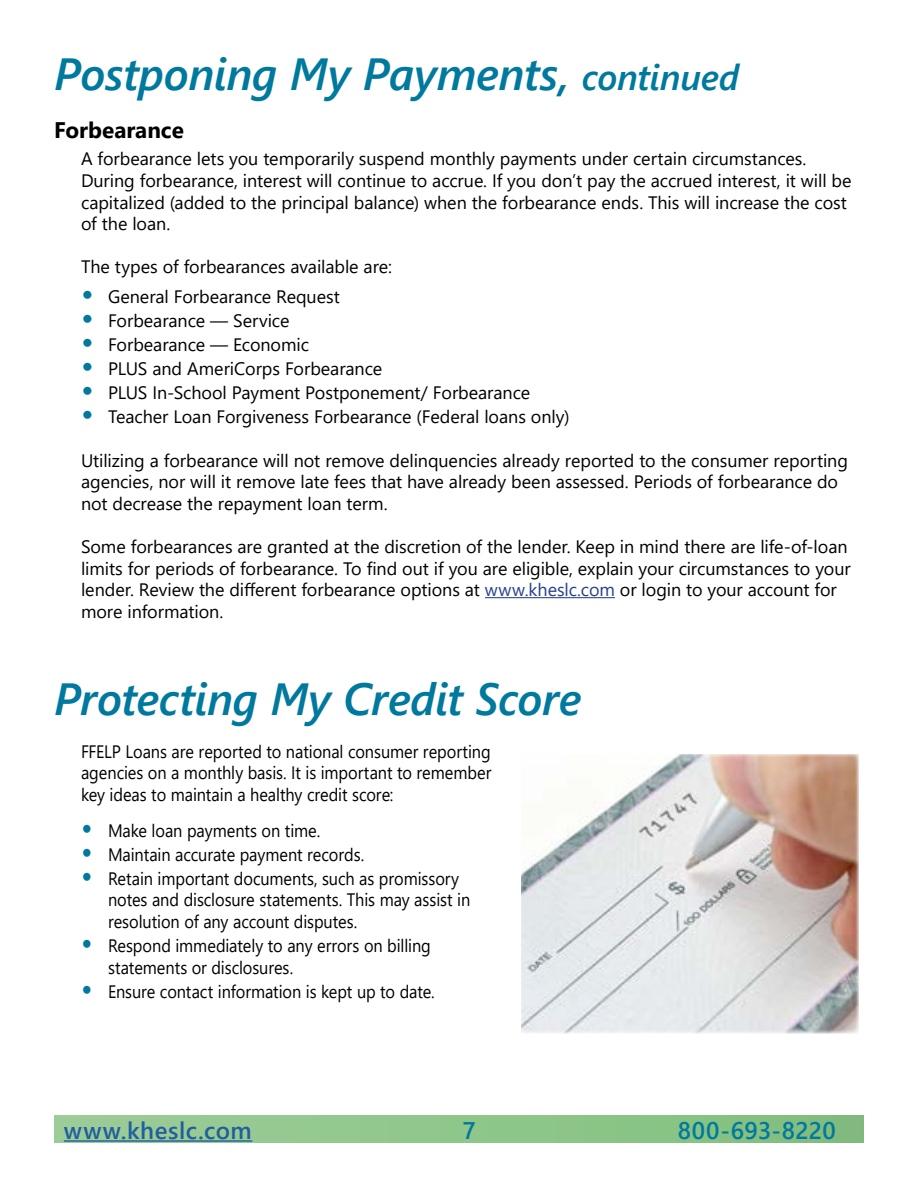
<style>
.page{position:relative;width:918px;height:1188px;background:#fff}
.page>*{position:absolute;margin:0;border:0;box-sizing:border-box;transform-origin:0 0}
.t1{font:italic 600 45px "Segoe UI";letter-spacing:-.01em;color:#00799e}
.t2{font:600 24px "Segoe UI";letter-spacing:.025em;color:#215e9e}
.t3{font:600 24px "Segoe UI";letter-spacing:.01em;color:#00799e}
.t4{font:700 22.5px "Segoe UI";color:#000}
.t5{font:18px/21.6px "Segoe UI";letter-spacing:-.005em;color:#000}
.t6{font:18px/21.6px "Segoe UI";letter-spacing:-.005em;color:#000;scale:.91 1}
.s1{font-size:36px}
.s2{font-weight:700;font-size:30px;color:#00799e}
.s3{color:#25408f}
</style>
<div class="page">
<div style="left:54px;top:1115px;width:810px;height:27px;background:linear-gradient(to right,#9dcd98,#81be7d)"></div>
<hr style="left:64px;top:1140px;width:188px;height:2px;background:#215e9e">
<img style="left:521px;top:754px;width:337px;height:279px">
<hr style="left:485px;top:597px;width:130px;height:1px;background:#25408f">
<h1 class="t1" style="left:54px;top:31px;width:687px">Postponing My Payments, <span class="s1">continued</span></h1>
<p class="t4" style="left:54px;top:109px;width:131px">Forbearance</p>
<p class="t5" style="left:81px;top:147px;width:772px">A forbearance lets you temporarily suspend monthly payments under certain circumstances.<br>During forbearance, interest will continue to accrue. If you don’t pay the accrued interest, it will be capitalized (added to the principal balance) when the forbearance ends. This will increase the cost of the loan.</p>
<p class="t5" style="left:81px;top:255px;width:312px">The types of forbearances available are:</p>
<p class="t5" style="left:81px;top:285px;width:260px"><span class="s2">•</span> General Forbearance Request</p>
<p class="t5" style="left:81px;top:309px;width:210px"><span class="s2">•</span> Forbearance — Service</p>
<p class="t5" style="left:81px;top:333px;width:230px"><span class="s2">•</span> Forbearance — Economic</p>
<p class="t5" style="left:81px;top:357px;width:303px"><span class="s2">•</span> PLUS and AmeriCorps Forbearance</p>
<p class="t5" style="left:81px;top:381px;width:451px"><span class="s2">•</span> PLUS In-School Payment Postponement/ Forbearance</p>
<p class="t5" style="left:81px;top:405px;width:490px"><span class="s2">•</span> Teacher Loan Forgiveness Forbearance (Federal loans only)</p>
<p class="t5" style="left:81px;top:448px;width:769px">Utilizing a forbearance will not remove delinquencies already reported to the consumer reporting agencies, nor will it remove late fees that have already been assessed. Periods of forbearance do not decrease the repayment loan term.</p>
<p class="t5" style="left:81px;top:534px;width:771px">Some forbearances are granted at the discretion of the lender. Keep in mind there are life-of-loan limits for periods of forbearance. To find out if you are eligible, explain your circumstances to your lender. Review the different forbearance options at <span class="s3">www.kheslc.com</span> or login to your account for more information.</p>
<h1 class="t1" style="left:54px;top:657px;width:529px">Protecting My Credit Score</h1>
<p class="t6" style="left:81px;top:739px;width:452px;text-align:justify">FFELP Loans are reported to national consumer reporting agencies on a monthly basis. It is important to remember key ideas to maintain a healthy credit score:</p>
<p class="t6" style="left:81px;top:818px;width:264px"><span class="s2">•</span> Make loan payments on time.</p>
<p class="t6" style="left:81px;top:842px;width:313px"><span class="s2">•</span> Maintain accurate payment records.</p>
<p class="t6" style="left:108px;top:866px;width:400px;text-indent:-27px"><span class="s2">•</span> Retain important documents, such as promissory notes and disclosure statements. This may assist in resolution of any account disputes.</p>
<p class="t6" style="left:108px;top:933px;width:356px;text-indent:-27px"><span class="s2">•</span> Respond immediately to any errors on billing statements or disclosures.</p>
<p class="t6" style="left:81px;top:979px;width:390px"><span class="s2">•</span> Ensure contact information is kept up to date.</p>
<h2 class="t2" style="left:64px;top:1108px;width:189px">www.kheslc.com</h2>
<h2 class="t3" style="left:463px;top:1108px;width:14px">7</h2>
<h2 class="t3" style="left:678px;top:1108px;width:159px">800-693-8220</h2>
</div>
